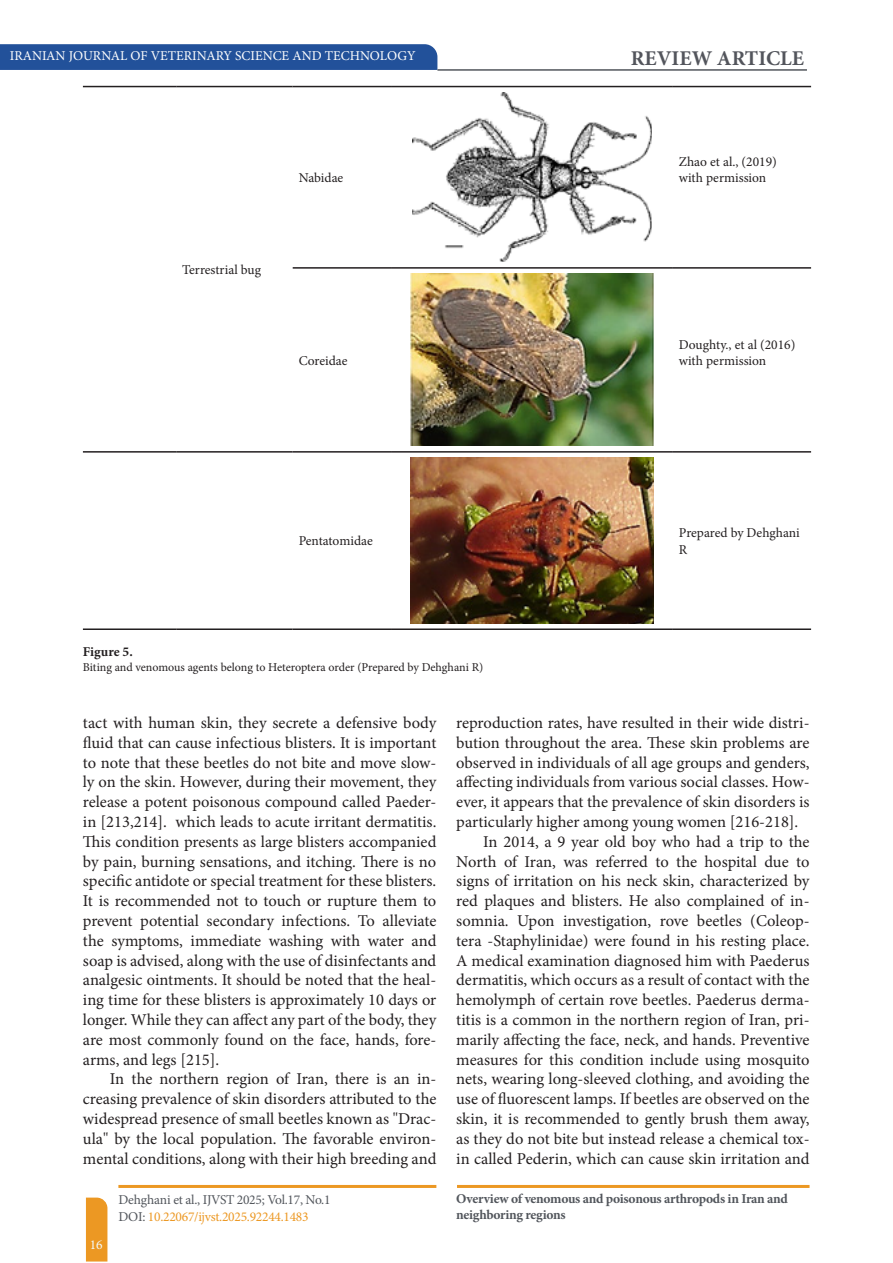
<style>
.page{position:relative;width:893px;height:1263px;background:#fff}
.page>*{position:absolute;margin:0;border:0;box-sizing:border-box;transform-origin:0 0}
.t1{font:700 21px "Minion Pro";color:#53555c}
.Text{font:16.5px/19.8px "Minion Pro";color:#231f20;text-align:justify}
.Table_text{font:13.5px/16.2px "Minion Pro";color:#231f20}
.t2{font:13.5px/16.2px "Minion Pro";letter-spacing:-.02em;color:#52565c}
.t3{font:700 13.5px/16.2px "Minion Pro";letter-spacing:-.02em;color:#52565c}
.t4{font:13.5px "Minion Pro";color:#fff}
.t5{font:700 13.5px "Minion Pro";color:#231f20}
.t6{font:13.5px "Minion Pro";color:#f3fafb}
.t7{font:12px "Minion Pro";letter-spacing:-.005em;color:#231f20}
.s1{color:#ec9823}
</style>
<div class="page">
<svg style="left:0;top:44px;width:438px;height:26px;background:#24539b"></svg>
<hr style="left:437px;top:69px;width:370px;height:2px;background:#52565c">
<svg style="left:85px;top:1197px;width:23px;height:65px"></svg>
<hr style="left:457px;top:1185px;width:352px;height:3px;background:#ec9823">
<hr style="left:118px;top:1185px;width:318px;height:3px;background:#ec9823">
<hr style="left:176px;top:86px;width:117px;height:1px;background:#231f20">
<hr style="left:83px;top:86px;width:93px;height:1px;background:#231f20">
<hr style="left:673px;top:86px;width:138px;height:1px;background:#231f20">
<hr style="left:391px;top:86px;width:282px;height:1px;background:#231f20">
<hr style="left:293px;top:86px;width:98px;height:1px;background:#231f20">
<hr style="left:673px;top:267px;width:138px;height:2px;background:#231f20">
<hr style="left:391px;top:267px;width:282px;height:2px;background:#231f20">
<hr style="left:293px;top:267px;width:98px;height:2px;background:#231f20">
<hr style="left:673px;top:451px;width:138px;height:2px;background:#231f20">
<hr style="left:391px;top:451px;width:282px;height:2px;background:#231f20">
<hr style="left:293px;top:451px;width:98px;height:2px;background:#231f20">
<hr style="left:176px;top:451px;width:117px;height:2px;background:#231f20">
<hr style="left:673px;top:628px;width:138px;height:2px;background:#231f20">
<hr style="left:391px;top:628px;width:282px;height:2px;background:#231f20">
<hr style="left:293px;top:628px;width:98px;height:2px;background:#231f20">
<hr style="left:176px;top:628px;width:117px;height:2px;background:#231f20">
<hr style="left:83px;top:451px;width:93px;height:2px;background:#231f20">
<hr style="left:83px;top:628px;width:93px;height:2px;background:#231f20">
<img style="left:412px;top:93px;width:240px;height:169px">
<img style="left:410px;top:274px;width:244px;height:172px">
<img style="left:410px;top:458px;width:244px;height:165px">
<p class="t4" style="left:10px;top:47px;width:407px">IRANIAN JOURNAL OF VETERINARY SCIENCE AND TECHNOLOGY</p>
<p class="t1" style="left:631px;top:43px;width:175px">REVIEW ARTICLE</p>
<p class="Table_text" style="left:679px;top:154px;width:99px">Zhao et al., (2019)</p>
<p class="Table_text" style="left:182px;top:262px;width:80px">Terrestrial bug</p>
<p class="Table_text" style="left:299px;top:170px;width:46px">Nabidae</p>
<p class="Table_text" style="left:679px;top:170px;width:89px">with permission</p>
<p class="Table_text" style="left:679px;top:336px;width:118px">Doughty., et al (2016)</p>
<p class="Table_text" style="left:299px;top:352px;width:50px">Coreidae</p>
<p class="Table_text" style="left:679px;top:352px;width:89px">with permission</p>
<p class="Table_text" style="left:299px;top:533px;width:76px">Pentatomidae</p>
<p class="Table_text" style="left:679px;top:525px;width:122px">Prepared by Dehghani<br>R</p>
<p class="t5" style="left:83px;top:642px;width:51px">Figure 5.</p>
<p class="t7" style="left:83px;top:659px;width:402px">Biting and venomous agents belong to Heteroptera order (Prepared by Dehghani R)</p>
<p class="Text" style="left:83px;top:713px;width:355px">tact with human skin, they secrete a defensive body fluid that can cause infectious blisters. It is important to note that these beetles do not bite and move slow&shy;ly on the skin. However, during their movement, they release a potent poisonous compound called Paeder&shy;in [213,214]. which leads to acute irritant dermatitis.<br>This condition presents as large blisters accompanied by pain, burning sensations, and itching. There is no specific antidote or special treatment for these blisters.<br>It is recommended not to touch or rupture them to prevent potential secondary infections. To alleviate the symptoms, immediate washing with water and soap is advised, along with the use of disinfectants and analgesic ointments. It should be noted that the heal&shy;ing time for these blisters is approximately 10 days or longer. While they can affect any part of the body, they are most commonly found on the face, hands, fore&shy;arms, and legs [215].</p>
<p class="Text" style="left:83px;top:1069px;width:355px;text-indent:27px">In the northern region of Iran, there is an in&shy;creasing prevalence of skin disorders attributed to the widespread presence of small beetles known as "Drac&shy;ula" by the local population. The favorable environ&shy;mental conditions, along with their high breeding and</p>
<p class="Text" style="left:456px;top:713px;width:355px">reproduction rates, have resulted in their wide distri&shy;bution throughout the area. These skin problems are observed in individuals of all age groups and genders, affecting individuals from various social classes. How&shy;ever, it appears that the prevalence of skin disorders is particularly higher among young women [216-218].</p>
<p class="Text" style="left:456px;top:832px;width:355px;text-indent:27px">In 2014, a 9 year old boy who had a trip to the North of Iran, was referred to the hospital due to signs of irritation on his neck skin, characterized by red plaques and blisters. He also complained of in&shy;somnia. Upon investigation, rove beetles (Coleop&shy;tera -Staphylinidae) were found in his resting place.<br>A medical examination diagnosed him with Paederus dermatitis, which occurs as a result of contact with the hemolymph of certain rove beetles. Paederus derma&shy;titis is a common in the northern region of Iran, pri&shy;marily affecting the face, neck, and hands. Preventive measures for this condition include using mosquito nets, wearing long-sleeved clothing, and avoiding the use of fluorescent lamps. If beetles are observed on the skin, it is recommended to gently brush them away, as they do not bite but instead release a chemical tox&shy;in called Pederin, which can cause skin irritation and</p>
<p class="t6" style="left:90px;top:1235px;width:14px">16</p>
<p class="t2" style="left:118px;top:1192px;width:214px">Dehghani et al., IJVST 2025; Vol.17, No.1<br>DOI: <span class="s1">10.22067/ijvst.2025.92244.1483</span></p>
<p class="t3" style="left:456px;top:1190px;width:333px">Overview of venomous and poisonous arthropods in Iran and neighboring regions</p>
</div>
